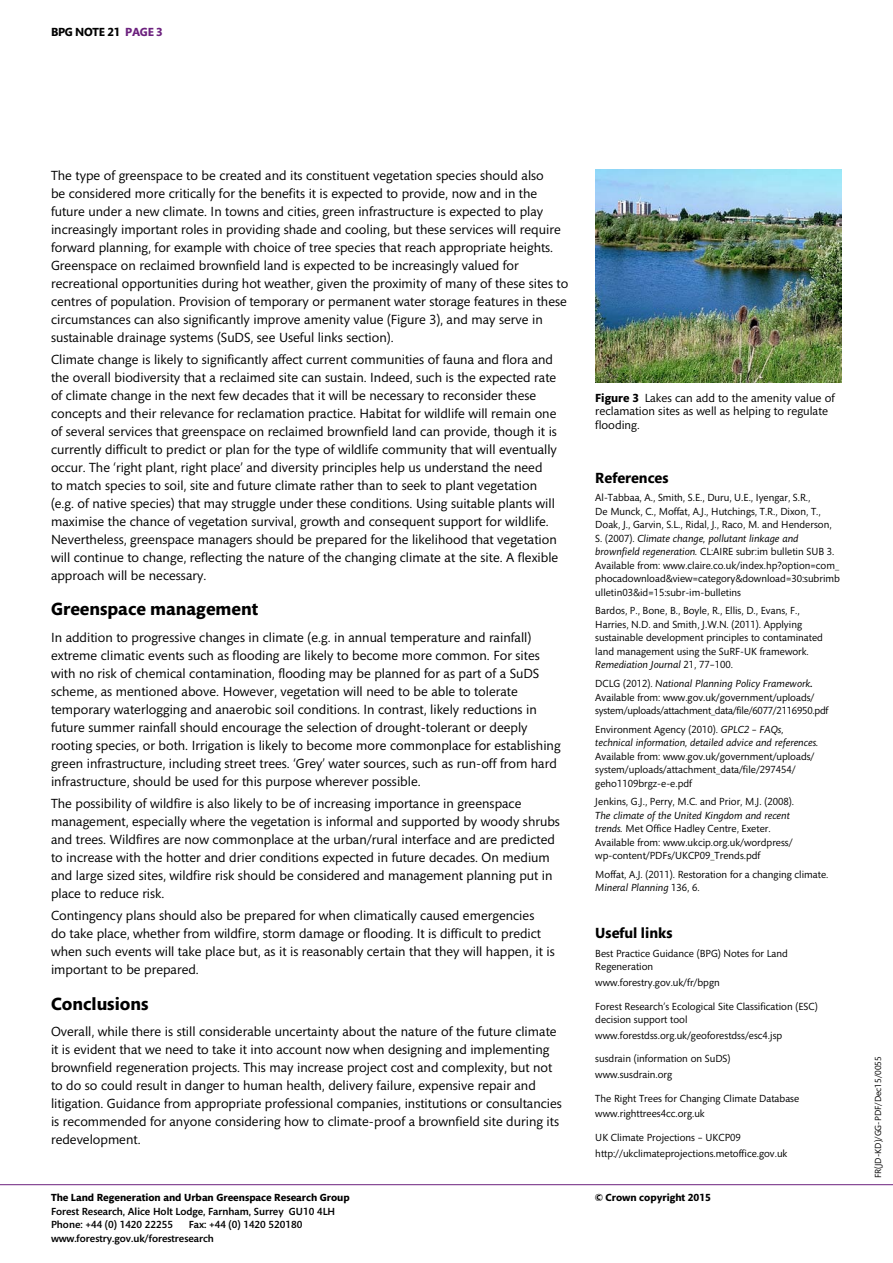
<style>
.page{position:relative;width:893px;height:1263px;background:#fff}
.page>*{position:absolute;margin:0;border:0;box-sizing:border-box;transform-origin:0 0}
.t1{font:700 18px "Mundo Sans Std";color:#000}
.t2{font:700 15px "Mundo Sans Std";color:#000}
.t3{font:13.5px/18px "Mundo Sans Std";color:#000}
.t4{font:12px/13.5px "Mundo Sans Std";color:#000}
.t5{font:700 12px "Mundo Sans Std";color:#000}
.t6{font:700 12px "Mundo Sans Std";color:#6c217e}
.t7{font:10.5px/13.5px "Mundo Sans Std";color:#000}
.t8{font:10.5px/13.5px "Mundo Sans Std";letter-spacing:-.02em;color:#000}
.t9{font:500 10.5px/13.8px "Mundo Sans Std";color:#000}
.t10{font:italic 10.5px/13.5px "Mundo Sans Std";color:#000}
.t11{font:700 10.5px "Mundo Sans Std";color:#000}
.t12{font:9px "Mundo Sans Std";color:#000}
.s1{color:#000}
.s2{font-weight:700}
.s3{font-style:italic}
.s4{font-weight:500}
.s5{font-style:normal}
</style>
<div class="page">
<hr style="left:0;top:1184px;width:893px;height:1px;background:#6c217e">
<img style="left:595px;top:170px;width:247px;height:213px">
<p class="t5" style="left:51px;top:25px;width:8px">bpg</p>
<p class="t5" style="left:75px;top:25px;width:9px">note</p>
<p class="t6" style="left:107px;top:25px;width:26px"><span class="s1">21</span> page</p>
<p class="t6" style="left:156px;top:25px;width:8px">3</p>
<p class="t3" style="left:51px;top:166px;width:519px">The type of greenspace to be created and its constituent vegetation species should also<br>be considered more critically for the benefits it is expected to provide, now and in the future under a new climate. In towns and cities, green infrastructure is expected to play increasingly important roles in providing shade and cooling, but these services will require forward planning, for example with choice of tree species that reach appropriate heights.<br>Greenspace on reclaimed brownfield land is expected to be increasingly valued for recreational opportunities during hot weather, given the proximity of many of these sites to centres of population. Provision of temporary or permanent water storage features in these circumstances can also significantly improve amenity value (Figure 3), and may serve in sustainable drainage systems (SuDS, see Useful links section).</p>
<p class="t3" style="left:51px;top:351px;width:509px">Climate change is likely to significantly affect current communities of fauna and flora and the overall biodiversity that a reclaimed site can sustain. Indeed, such is the expected rate of climate change in the next few decades that it will be necessary to reconsider these concepts and their relevance for reclamation practice. Habitat for wildlife will remain one of several services that greenspace on reclaimed brownfield land can provide, though it is currently difficult to predict or plan for the type of wildlife community that will eventually occur. The ‘right plant, right place’ and diversity principles help us understand the need<br>to match species to soil, site and future climate rather than to seek to plant vegetation (e.g. of native species) that may struggle under these conditions. Using suitable plants will maximise the chance of vegetation survival, growth and consequent support for wildlife.<br>Nevertheless, greenspace managers should be prepared for the likelihood that vegetation will continue to change, reflecting the nature of the changing climate at the site. A flexible approach will be necessary.</p>
<h1 class="t1" style="left:51px;top:599px;width:208px">Greenspace management</h1>
<p class="t3" style="left:51px;top:628px;width:511px">In addition to progressive changes in climate (e.g. in annual temperature and rainfall) extreme climatic events such as flooding are likely to become more common. For sites with no risk of chemical contamination, flooding may be planned for as part of a SuDS scheme, as mentioned above. However, vegetation will need to be able to tolerate temporary waterlogging and anaerobic soil conditions. In contrast, likely reductions in future summer rainfall should encourage the selection of drought-tolerant or deeply rooting species, or both. Irrigation is likely to become more commonplace for establishing green infrastructure, including street trees. ‘Grey’ water sources, such as run-off from hard infrastructure, should be used for this purpose wherever possible.</p>
<p class="t3" style="left:51px;top:795px;width:510px">The possibility of wildfire is also likely to be of increasing importance in greenspace management, especially where the vegetation is informal and supported by woody shrubs and trees. Wildfires are now commonplace at the urban/rural interface and are predicted to increase with the hotter and drier conditions expected in future decades. On medium and large sized sites, wildfire risk should be considered and management planning put in place to reduce risk.</p>
<p class="t3" style="left:51px;top:907px;width:505px">Contingency plans should also be prepared for when climatically caused emergencies<br>do take place, whether from wildfire, storm damage or flooding. It is difficult to predict when such events will take place but, as it is reasonably certain that they will happen, it is important to be prepared.</p>
<h1 class="t1" style="left:51px;top:993px;width:99px">Conclusions</h1>
<p class="t3" style="left:51px;top:1023px;width:512px">Overall, while there is still considerable uncertainty about the nature of the future climate it is evident that we need to take it into account now when designing and implementing brownfield regeneration projects. This may increase project cost and complexity, but not to do so could result in danger to human health, delivery failure, expensive repair and litigation. Guidance from appropriate professional companies, institutions or consultancies is recommended for anyone considering how to climate-proof a brownfield site during its redevelopment.</p>
<p class="t4" style="left:595px;top:391px;width:241px"><span class="s2">Figure 3</span> Lakes can add to the amenity value of reclamation sites as well as helping to regulate flooding.</p>
<p class="t2" style="left:595px;top:469px;width:75px">References</p>
<p class="t7" style="left:595px;top:491px;width:246px">Al-Tabbaa, A., Smith, S.E., Duru, U.E., Iyengar, S.R.,<br>De Munck, C., Moffat, A.J., Hutchings, T.R., Dixon, T., Doak, J., Garvin, S.L., Ridal, J., Raco, M. and Henderson, S. (2007). <span class="s3">Climate change, pollutant linkage and brownfield regeneration.</span> CL:AIRE subr:im bulletin SUB 3.<br>Available from: www.claire.co.uk/index.hp?option=com_ phocadownload&amp;view=category&amp;download=30:subrimb ulletin03&amp;id=15:subr-im-bulletins</p>
<p class="t7" style="left:595px;top:604px;width:229px">Bardos, P., Bone, B., Boyle, R., Ellis, D., Evans, F., Harries, N.D. and Smith, J.W.N. (2011). Applying sustainable development principles to contaminated land management using the SuRF-UK framework.<br><span class="s3">Remediation Journal</span> 21, 77–100.</p>
<p class="t8" style="left:595px;top:677px;width:235px">DCLG (2012). <span class="s3">National Planning Policy Framework</span><span class="s4">.<br></span>Available from: www.gov.uk/government/uploads/ system/uploads/attachment_data/file/6077/2116950.pdf</p>
<p class="t10" style="left:595px;top:723px;width:224px"><span class="s5">Environment Agency (2010).</span> GPLC2 <span class="s5">–</span> FAQs, technical information, detailed advice and references.</p>
<p class="t7" style="left:595px;top:750px;width:221px">Available from: www.gov.uk/government/uploads/ system/uploads/attachment_data/file/297454/ geho1109brgz-e-e.pdf</p>
<p class="t7" style="left:595px;top:795px;width:200px">Jenkins, G.J., Perry, M.C. and Prior, M.J. (2008).</p>
<p class="t7" style="left:595px;top:809px;width:199px"><span class="s3">The climate of the United Kingdom and recent trends.</span> Met Office Hadley Centre, Exeter.<br>Available from: www.ukcip.org.uk/wordpress/ wp-content/PDFs/UKCP09_Trends.pdf</p>
<p class="t7" style="left:595px;top:868px;width:235px">Moffat, A.J. (2011). Restoration for a changing climate.<br><span class="s3">Mineral Planning</span> 136, 6.</p>
<p class="t2" style="left:595px;top:924px;width:79px">Useful links</p>
<p class="t7" style="left:595px;top:947px;width:194px">Best Practice Guidance (BPG) Notes for Land<br>Regeneration</p>
<p class="t7" style="left:595px;top:976px;width:126px">www.forestry.gov.uk/fr/bpgn</p>
<p class="t7" style="left:595px;top:999px;width:224px">Forest Research’s Ecological Site Classification (ESC) decision support tool</p>
<p class="t7" style="left:595px;top:1029px;width:188px">www.forestdss.org.uk/geoforestdss/esc4.jsp</p>
<p class="t7" style="left:595px;top:1051px;width:137px;line-height:15.6px">susdrain (information on SuDS) www.susdrain.org</p>
<p class="t7" style="left:595px;top:1091px;width:206px;line-height:15.6px">The Right Trees for Changing Climate Database www.righttrees4cc.org.uk</p>
<p class="t7" style="left:595px;top:1130px;width:194px;line-height:15.6px">UK Climate Projections – UKCP09 http://ukclimateprojections.metoffice.gov.uk</p>
<p class="t11" style="left:51px;top:1191px;width:300px">The Land Regeneration and Urban Greenspace Research Group</p>
<p class="t11" style="left:595px;top:1191px;width:117px">© Crown copyright 2015</p>
<p class="t9" style="left:51px;top:1204px;width:286px">Forest Research, Alice Holt Lodge, Farnham, Surrey GU10 4LH<br>Phone: +44 (0) 1420 22255</p>
<p class="t9" style="left:51px;top:1218px;width:253px;text-indent:138px">Fax: +44 (0) 1420 520180 www.forestry.gov.uk/forestresearch</p>
<p class="t12" style="left:873px;top:1178px;width:123px;rotate:-90deg">FR(JD-KD)/GG-PDF/Dec15/0055</p>
</div>
